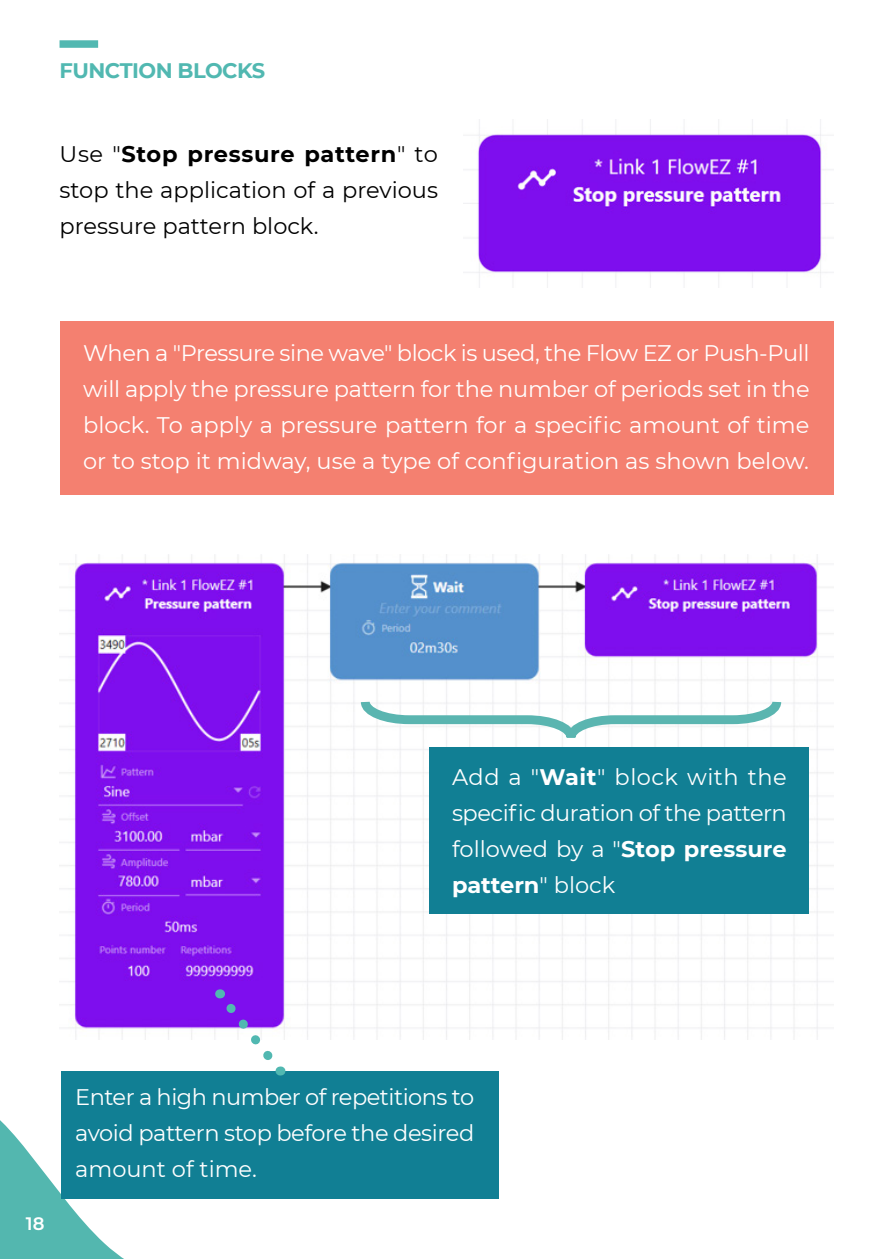
<style>
.page{position:relative;width:893px;height:1259px;background:#fff}
.page>*{position:absolute;margin:0;border:0;box-sizing:border-box;transform-origin:0 0}
.texte_normal{font:22.5px/36px "Montserrat";letter-spacing:-.01em;color:#fff;text-align:justify}
.texte_normal-2{font:22.5px/36px "Montserrat";color:#000;text-align:justify}
.titre_haut_de_page{font:700 21px "Montserrat";letter-spacing:-.025em;color:#51b8b1}
.t1{font:600 18px "Montserrat";color:#fff}
.s1{font-weight:700}
</style>
<div class="page">
<svg style="left:0;top:1120px;width:124px;height:139px;fill:#53b7af"></svg>
<img style="left:463px;top:119px;width:370px;height:169px">
<div style="left:60px;top:40px;width:38px;height:8px;background:#51b8b1"></div>
<div style="left:60px;top:321px;width:773px;height:174px;background:#f48070"></div>
<img style="left:60px;top:554px;width:773px;height:485px">
<div style="left:429px;top:747px;width:380px;height:167px;background:#117f94"></div>
<div style="left:61px;top:1071px;width:438px;height:128px;background:#117f94"></div>
<svg style="left:213px;top:989px;width:68px;height:86px"></svg>
<svg style="left:356px;top:702px;width:430px;height:44px"></svg>
<p class="titre_haut_de_page" style="left:60px;top:56px;width:207px">FUNCTION BLOCKS</p>
<p class="texte_normal-2" style="left:60px;top:135px;width:380px">Use "<span class="s1">Stop pressure pattern</span>" to stop the application of a previous pressure pattern block.</p>
<p class="texte_normal" style="left:83px;top:334px;width:728px">When a "Pressure sine wave" block is used, the Flow EZ or Push-Pull will apply the pressure pattern for the number of periods set in the block. To apply a pressure pattern for a specific amount of time or to stop it midway, use a type of configuration as shown below.</p>
<p class="texte_normal" style="left:452px;top:758px;width:336px">Add a "<span class="s1">Wait</span>" block with the specific duration of the pattern followed by a "<span class="s1">Stop pressure pattern</span>" block</p>
<p class="t1" style="left:26px;top:1210px;width:20px">18</p>
<p class="texte_normal" style="left:75px;top:1078px;width:401px">Enter a high number of repetitions to avoid pattern stop before the desired amount of time.</p>
</div>
